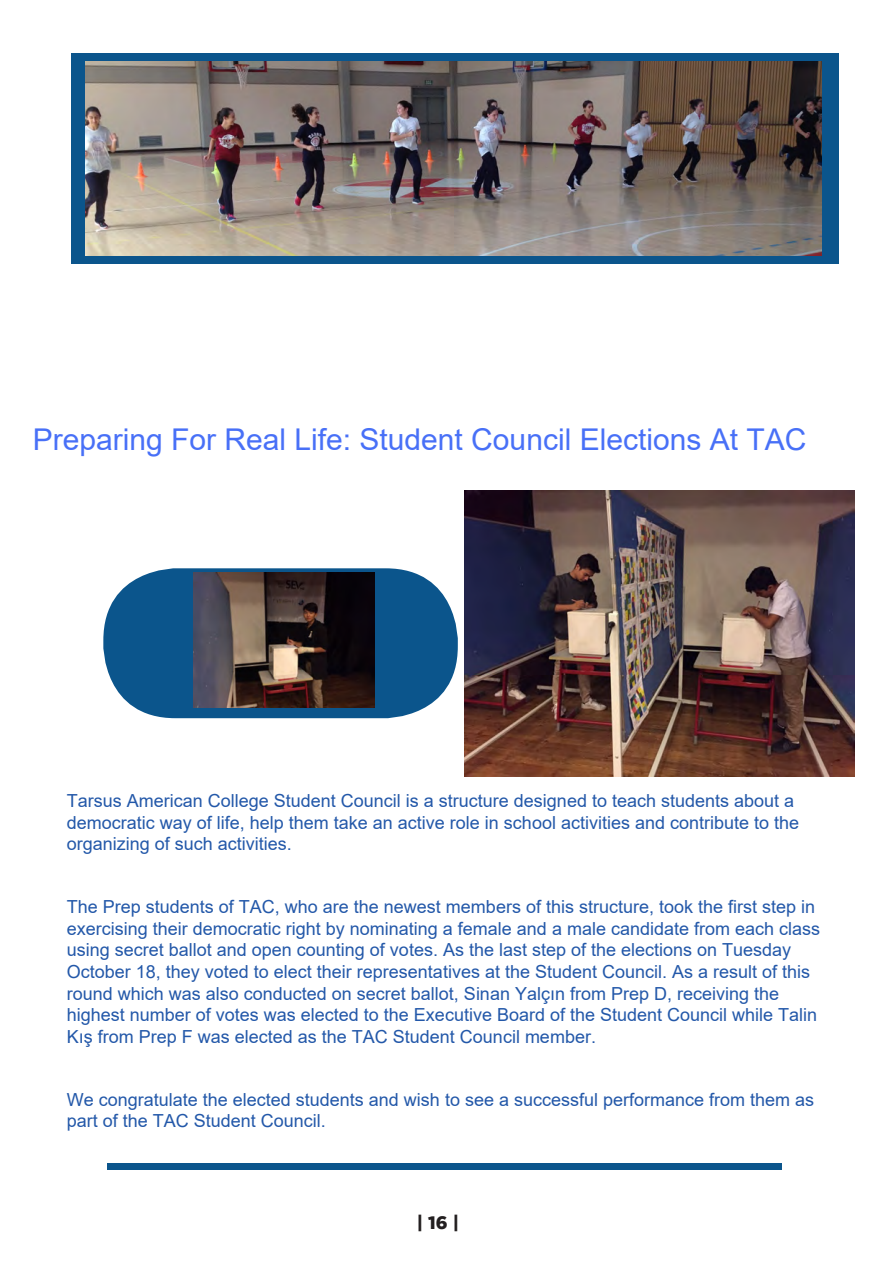
<style>
.page{position:relative;width:893px;height:1263px;background:#fff}
.page>*{position:absolute;margin:0;border:0;box-sizing:border-box;transform-origin:0 0}
.t1{font:30px "Arial";color:#4870f7}
.t2{font:18px/21.6px "Arial";color:#2358a9}
.t3{font:900 18px "Gotham";color:#231f20}
</style>
<div class="page">
<div style="left:103px;top:568px;width:355px;height:150px;background:#0b558c;border-radius:72px"></div>
<div style="left:71px;top:53px;width:768px;height:211px;background:#0b558c"></div>
<img style="left:86px;top:62px;width:735px;height:194px">
<div style="left:107px;top:1163px;width:675px;height:6px;background:#0b558c"></div>
<img style="left:194px;top:572px;width:181px;height:136px">
<img style="left:465px;top:491px;width:390px;height:285px">
<h1 class="t1" style="left:33px;top:418px;width:775px">Preparing For Real Life: Student Council Elections At TAC</h1>
<p class="t2" style="left:67px;top:790px;width:734px">Tarsus American College Student Council is a structure designed to teach students about a democratic way of life, help them take an active role in school activities and contribute to the organizing of such activities.</p>
<p class="t2" style="left:67px;top:896px;width:755px">The Prep students of TAC, who are the newest members of this structure, took the first step in exercising their democratic right by nominating a female and a male candidate from each class using secret ballot and open counting of votes. As the last step of the elections on Tuesday October 18, they voted to elect their representatives at the Student Council. As a result of this round which was also conducted on secret ballot, Sinan Yalçın from Prep D, receiving the highest number of votes was elected to the Executive Board of the Student Council while Talin Kış from Prep F was elected as the TAC Student Council member.</p>
<p class="t2" style="left:67px;top:1088px;width:749px">We congratulate the elected students and wish to see a successful performance from them as part of the TAC Student Council.</p>
<p class="t3" style="left:417px;top:1210px;width:44px">| 16 |</p>
</div>
